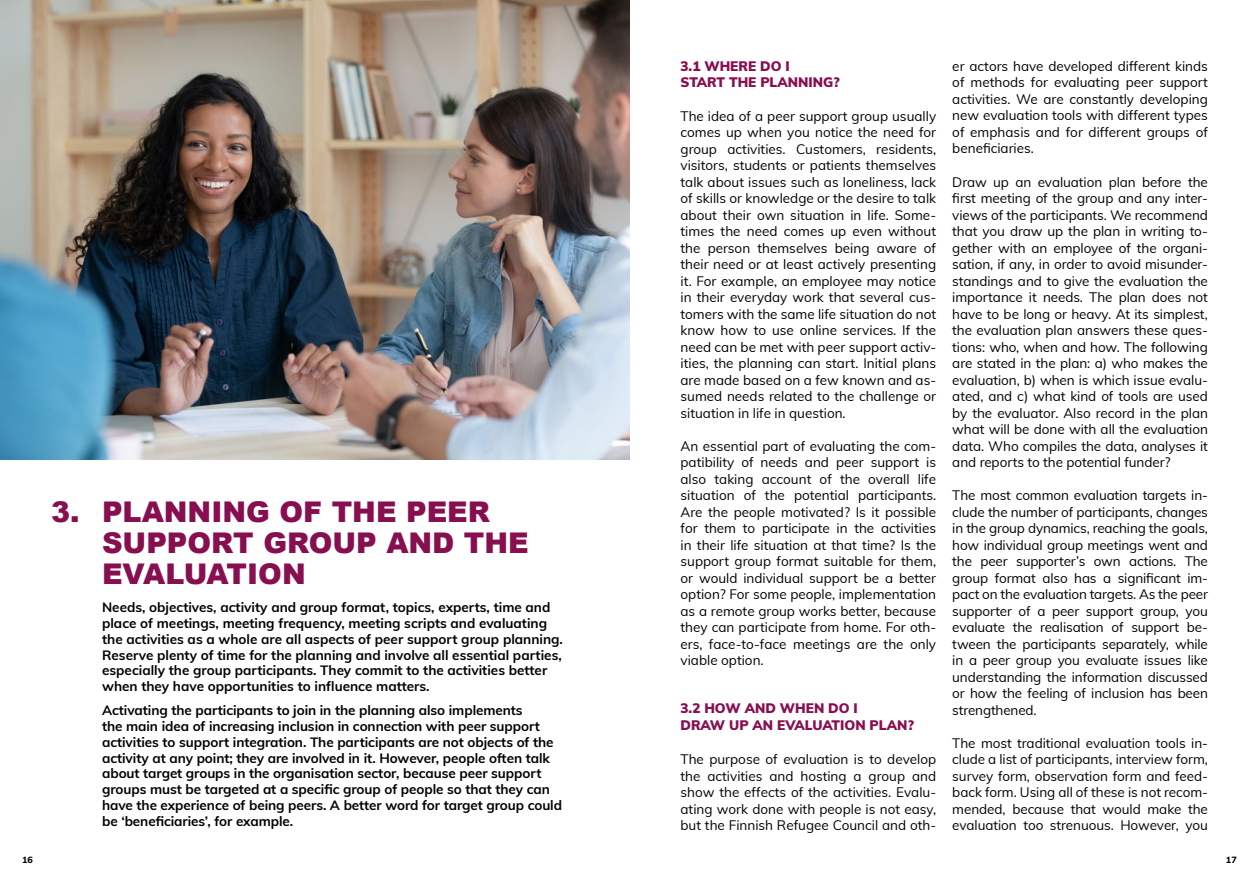
<style>
.page{position:relative;width:1259px;height:893px;background:#fff}
.page>*{position:absolute;margin:0;border:0;box-sizing:border-box;transform-origin:0 0}
.leibiksen_otsikko{font:900 28.5px/30.8px "Arial";color:#870f50}
.leibis{font:13.5px/16.5px "Muli";color:#000;text-align:justify}
.kappaleen_alku{font:700 13.5px/15.8px "Muli";letter-spacing:-.005em;color:#000}
._1_1_otsikko{font:900 13.5px/16.5px "Muli";color:#870f50}
.t1{font:800 9px "Muli";color:#000}
</style>
<div class="page">
<img style="left:0;top:0;width:629px;height:459px">
<p class="leibiksen_otsikko" style="left:51px;top:496px;width:30px">3.</p>
<p class="leibiksen_otsikko" style="left:102px;top:496px;width:428px">PLANNING OF THE PEER<br>SUPPORT GROUP AND THE<br>EVALUATION</p>
<p class="kappaleen_alku" style="left:102px;top:599px;width:462px">Needs, objectives, activity and group format, topics, experts, time and place of meetings, meeting frequency, meeting scripts and evaluating the activities as a whole are all aspects of peer support group planning.<br>Reserve plenty of time for the planning and involve all essential parties, especially the group participants. They commit to the activities better when they have opportunities to influence matters.</p>
<p class="kappaleen_alku" style="left:102px;top:702px;width:461px">Activating the participants to join in the planning also implements<br>the main idea of increasing inclusion in connection with peer support activities to support integration. The participants are not objects of the activity at any point; they are involved in it. However, people often talk about target groups in the organisation sector, because peer support groups must be targeted at a specific group of people so that they can have the experience of being peers. A better word for target group could be ‘beneficiaries’, for example.</p>
<p class="_1_1_otsikko" style="left:680px;top:57px;width:161px">3.1 WHERE DO I<br>START THE PLANNING?</p>
<p class="leibis" style="left:680px;top:107px;width:257px">The idea of a peer support group usually comes up when you notice the need for group activities. Customers, residents, visitors, students or patients themselves talk about issues such as loneliness, lack of skills or knowledge or the desire to talk about their own situation in life. Some&shy;times the need comes up even without the person themselves being aware of their need or at least actively presenting it. For example, an employee may notice in their everyday work that several cus&shy;tomers with the same life situation do not know how to use online services. If the need can be met with peer support activ&shy;ities, the planning can start. Initial plans are made based on a few known and as&shy;sumed needs related to the challenge or situation in life in question.</p>
<p class="leibis" style="left:680px;top:437px;width:257px">An essential part of evaluating the com&shy;patibility of needs and peer support is also taking account of the overall life situation of the potential participants.<br>Are the people motivated? Is it possible for them to participate in the activities in their life situation at that time? Is the support group format suitable for them, or would individual support be a better option? For some people, implementation as a remote group works better, because they can participate from home. For oth&shy;ers, face-to-face meetings are the only viable option.</p>
<p class="_1_1_otsikko" style="left:680px;top:700px;width:235px">3.2 HOW AND WHEN DO I<br>DRAW UP AN EVALUATION PLAN?</p>
<p class="leibis" style="left:680px;top:750px;width:257px">The purpose of evaluation is to develop the activities and hosting a group and show the effects of the activities. Evalu&shy;ating work done with people is not easy, but the Finnish Refugee Council and oth-</p>
<p class="leibis" style="left:952px;top:57px;width:257px">er actors have developed different kinds of methods for evaluating peer support activities. We are constantly developing new evaluation tools with different types of emphasis and for different groups of beneficiaries.</p>
<p class="leibis" style="left:952px;top:173px;width:257px">Draw up an evaluation plan before the first meeting of the group and any inter&shy;views of the participants. We recommend that you draw up the plan in writing to&shy;gether with an employee of the organi&shy;sation, if any, in order to avoid misunder&shy;standings and to give the evaluation the importance it needs. The plan does not have to be long or heavy. At its simplest, the evaluation plan answers these ques&shy;tions: who, when and how. The following are stated in the plan: a) who makes the evaluation, b) when is which issue evalu&shy;ated, and c) what kind of tools are used by the evaluator. Also record in the plan what will be done with all the evaluation data. Who compiles the data, analyses it and reports to the potential funder?</p>
<p class="leibis" style="left:952px;top:486px;width:257px">The most common evaluation targets in&shy;clude the number of participants, changes in the group dynamics, reaching the goals, how individual group meetings went and the peer supporter’s own actions. The group format also has a significant im&shy;pact on the evaluation targets. As the peer supporter of a peer support group, you evaluate the realisation of support be&shy;tween the participants separately, while in a peer group you evaluate issues like understanding the information discussed or how the feeling of inclusion has been strengthened.</p>
<p class="leibis" style="left:952px;top:734px;width:257px">The most traditional evaluation tools in&shy;clude a list of participants, interview form, survey form, observation form and feed&shy;back form. Using all of these is not recom&shy;mended, because that would make the evaluation too strenuous. However, you</p>
<p class="t1" style="left:22px;top:853px;width:12px">16</p>
<p class="t1" style="left:1226px;top:853px;width:12px">17</p>
</div>
